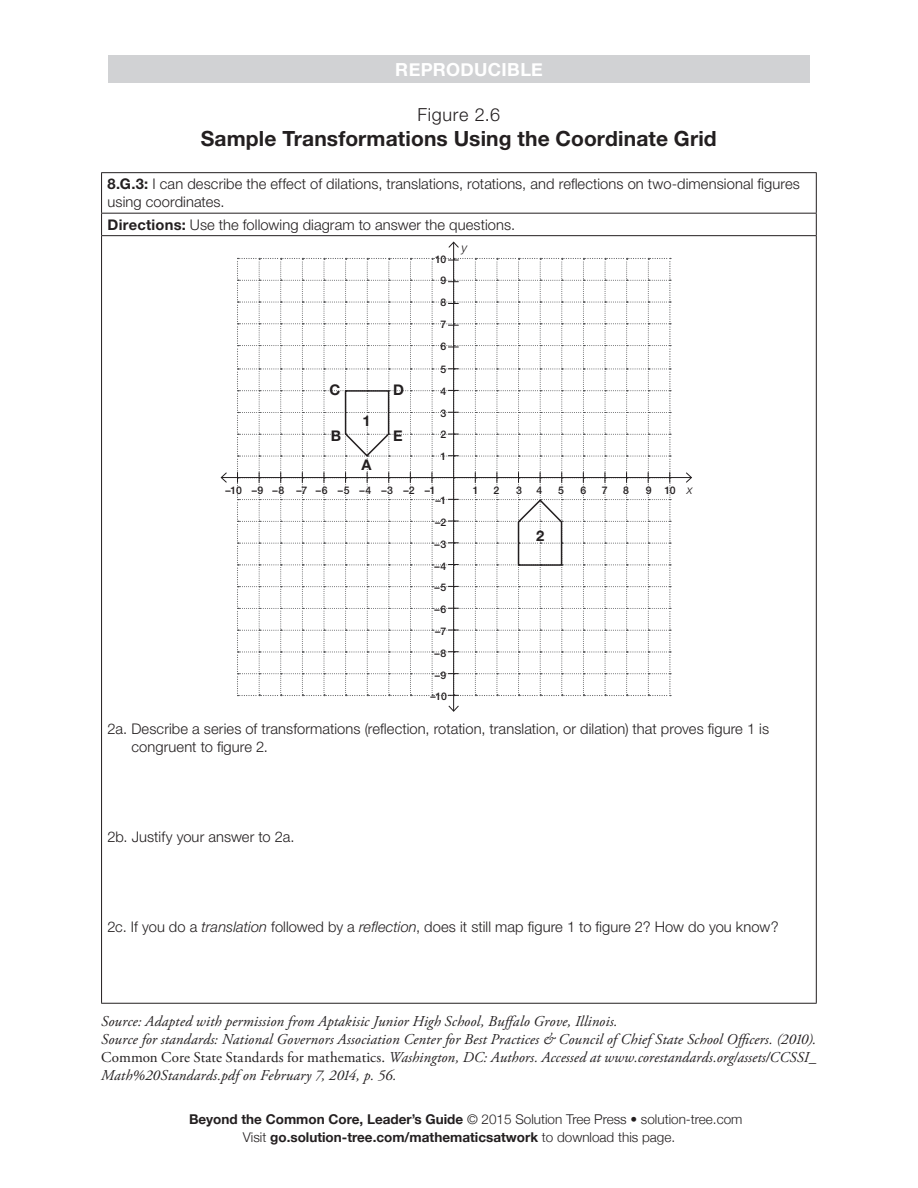
<style>
.page{position:relative;width:918px;height:1188px;background:#fff}
.page>*{position:absolute;margin:0;border:0;box-sizing:border-box;transform-origin:0 0}
.Repro_Title{font:700 21px "Helvetica Neue LT Std";letter-spacing:.005em;color:#231f20}
.t1{font:700 18px "Helvetica Neue";letter-spacing:.02em;color:#fff}
.Repro_Figure_Number{font:300 18px "Helvetica Neue LT Std";letter-spacing:.04em;color:#231f20}
.source_note{font:italic 15px/18px "Adobe Garamond Pro";letter-spacing:.005em;color:#231f20;text-align:justify}
.Figure_Text{font:300 14.7px/18px "Helvetica Neue LT Std";letter-spacing:.005em;color:#231f20}
.t2{font:700 14.7px "Helvetica Neue LT Std";color:#231f20}
.t3{font:700 13.5px/18px "Helvetica Neue";color:#231f20}
.t4{font:italic 300 12.6px "Helvetica Neue LT Std";color:#231f20}
.t5{font:500 10.5px/21.8px "Helvetica Neue LT Std";letter-spacing:-.035em;color:#231f20;text-align:justify}
.s1{font-weight:700}
.s2{font-style:italic}
.s3{font-style:normal}
.s4{font-weight:300}
</style>
<div class="page">
<div style="left:108px;top:56px;width:702px;height:27px;background:#d1d2d4"></div>
<hr style="left:101px;top:172px;width:716px;height:1px;background:#231f20">
<hr style="left:101px;top:173px;width:1px;height:40px;background:#231f20">
<hr style="left:816px;top:173px;width:1px;height:40px;background:#231f20">
<hr style="left:101px;top:213px;width:716px;height:1px;background:#231f20">
<svg style="left:101px;top:214px;width:1px;height:21px"></svg>
<svg style="left:816px;top:214px;width:1px;height:21px"></svg>
<hr style="left:101px;top:235px;width:716px;height:1px;background:#231f20">
<hr style="left:101px;top:236px;width:1px;height:767px;background:#231f20">
<hr style="left:816px;top:236px;width:1px;height:767px;background:#231f20">
<hr style="left:101px;top:1003px;width:716px;height:1px;background:#231f20">
<hr style="left:221px;top:477px;width:470px;height:1px;background:#231f20">
<svg style="left:220px;top:472px;width:8px;height:11px"></svg>
<svg style="left:685px;top:472px;width:7px;height:11px"></svg>
<hr style="left:453px;top:242px;width:1px;height:469px;background:#231f20">
<svg style="left:448px;top:705px;width:11px;height:7px"></svg>
<svg style="left:448px;top:241px;width:11px;height:7px"></svg>
<svg style="left:237px;top:258px;width:434px;height:438px"></svg>
<p class="t1" style="left:395px;top:56px;width:149px">REPRODUCIBLE</p>
<p class="Repro_Figure_Number" style="left:418px;top:103px;width:84px">Figure 2.6</p>
<p class="Repro_Title" style="left:201px;top:126px;width:518px">Sample Transformations Using the Coordinate Grid</p>
<p class="Figure_Text" style="left:108px;top:175px;width:694px"><span class="s1">8.G.3:</span> I can describe the effect of dilations, translations, rotations, and reflections on two-dimensional figures using coordinates.</p>
<p class="Figure_Text" style="left:108px;top:215px;width:409px"><span class="s1">Directions:</span> Use the following diagram to answer the questions.</p>
<p class="t5" style="left:435px;top:248px;width:13px;text-align:center">10<br>9<br>8<br>7<br>6</p>
<p class="t5" style="left:440px;top:358px;width:7px">5<br>4<br>3<br>2<br>1</p>
<p class="t5" style="left:434px;top:490px;width:13px">–1 –2 –3 –4 –5 –6 –7 –8 –9</p>
<p class="t4" style="left:462px;top:240px;width:7px">y</p>
<p class="t2" style="left:329px;top:381px;width:12px">C</p>
<p class="t2" style="left:393px;top:380px;width:12px">D</p>
<p class="t2" style="left:331px;top:427px;width:12px">B</p>
<p class="t2" style="left:393px;top:427px;width:11px">E</p>
<p class="t2" style="left:361px;top:456px;width:12px">A</p>
<p class="t2" style="left:363px;top:411px;width:10px">1</p>
<p class="t5" style="left:226px;top:479px;width:212px">–10 –9 –8 –7 –6 –5 –4 –3 –2 –1</p>
<p class="t5" style="left:473px;top:479px;width:7px">1</p>
<p class="t5" style="left:493px;top:479px;width:7px">2</p>
<p class="t5" style="left:516px;top:479px;width:7px">3</p>
<p class="t5" style="left:537px;top:479px;width:7px">4</p>
<p class="t5" style="left:558px;top:479px;width:7px">5</p>
<p class="t5" style="left:580px;top:479px;width:7px">6</p>
<p class="t5" style="left:602px;top:479px;width:7px">7</p>
<p class="t5" style="left:623px;top:479px;width:7px">8</p>
<p class="t5" style="left:646px;top:479px;width:32px">9 10</p>
<p class="t4" style="left:687px;top:482px;width:7px">x</p>
<p class="t2" style="left:536px;top:526px;width:10px">2</p>
<p class="t5" style="left:430px;top:686px;width:18px">–10</p>
<p class="Figure_Text" style="left:131px;top:719px;width:639px;text-indent:-24px">2a. Describe a series of transformations (reflection, rotation, translation, or dilation) that proves figure 1 is congruent to figure 2.</p>
<p class="Figure_Text" style="left:108px;top:827px;width:189px">2b. Justify your answer to 2a.</p>
<p class="Figure_Text" style="left:108px;top:917px;width:673px">2c. If you do a <span class="s2">translation</span> followed by a <span class="s2">reflection</span>, does it still map figure 1 to figure 2? How do you know?</p>
<p class="source_note" style="left:101px;top:1012px;width:518px">Source: Adapted with permission from Aptakisic Junior High School, Buffalo Grove, Illinois.</p>
<p class="source_note" style="left:101px;top:1030px;width:717px">Source for standards: National Governors Association Center for Best Practices &amp; Council of Chief State School Officers. (2010).<br><span class="s3">Common Core State Standards for mathematics.</span> Washington, DC: Authors. Accessed at www.corestandards.org/assets/CCSSI_ Math%20Standards.pdf on February 7, 2014, p. 56.</p>
<p class="t3" style="left:243px;top:1110px;width:501px;text-indent:-54px">Beyond the Common Core, Leader’s Guide <span class="s4">© 2015 Solution Tree Press • solution-tree.com<br>Visit</span> go.solution-tree.com/mathematicsatwork <span class="s4">to download this page.</span></p>
</div>
